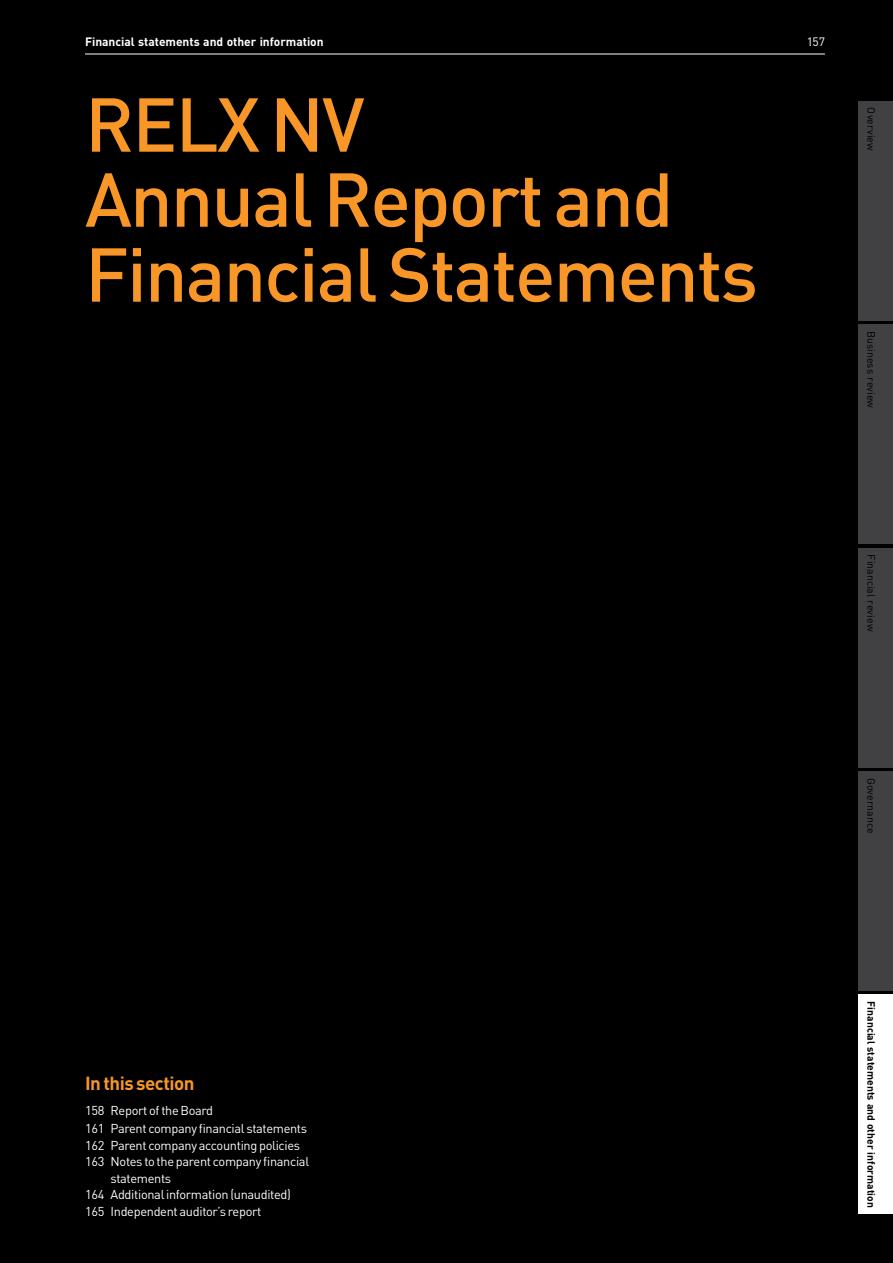
<style>
.page{position:relative;width:893px;height:1263px;background:#000}
.page>*{position:absolute;margin:0;border:0;box-sizing:border-box;transform-origin:0 0}
.t1{font:500 75px/75px "DIN Pro";letter-spacing:-.025em;color:#f89728}
.t2{font:700 18.75px "DIN Pro";letter-spacing:-.025em;color:#f89728}
.t3{font:12.75px/18.1px "DIN Pro";letter-spacing:-.025em;color:#fff}
.t4{font:700 12px "DIN Pro";color:#fff}
.t5{font:12px "DIN Pro";color:#fff}
.t6{font:10.5px "DIN Pro";letter-spacing:.005em;color:#000}
.t7{font:700 10.5px "DIN Pro";letter-spacing:.005em;color:#000}
</style>
<div class="page">
<div style="left:859px;top:995px;width:34px;height:219px;background:#fff"></div>
<div style="left:859px;top:771px;width:34px;height:219px;background:#414042"></div>
<div style="left:859px;top:548px;width:34px;height:219px;background:#414042"></div>
<div style="left:859px;top:324px;width:34px;height:220px;background:#414042"></div>
<div style="left:859px;top:101px;width:34px;height:219px;background:#414042"></div>
<hr style="left:85px;top:54px;width:740px;height:1px;background:#fff">
<p class="t4" style="left:85px;top:33px;width:240px">Financial statements and other information</p>
<p class="t5" style="left:807px;top:33px;width:20px">157</p>
<h1 class="t1" style="left:85px;top:84px;width:674px">RELX NV<br>Annual Report and<br>Financial Statements</h1>
<p class="t6" style="left:878px;top:107px;width:45px;rotate:90deg">Overview</p>
<p class="t6" style="left:878px;top:331px;width:79px;rotate:90deg">Business review</p>
<p class="t6" style="left:878px;top:554px;width:78px;rotate:90deg">Financial review</p>
<p class="t6" style="left:878px;top:778px;width:57px;rotate:90deg">Governance</p>
<h2 class="t2" style="left:85px;top:1071px;width:111px">In this section</h2>
<p class="t3" style="left:85px;top:1101px;width:224px">158 Report of the Board<br>161 Parent company financial statements</p>
<p class="t3" style="left:85px;top:1135px;width:217px">162 Parent company accounting policies</p>
<p class="t3" style="left:85px;top:1152px;width:226px">163 Notes to the parent company financial</p>
<p class="t3" style="left:111px;top:1168px;width:62px">statements</p>
<p class="t3" style="left:85px;top:1185px;width:207px">164 Additional information (unaudited)</p>
<p class="t3" style="left:85px;top:1201px;width:178px">165 Independent auditor’s report</p>
<p class="t7" style="left:878px;top:1001px;width:208px;rotate:90deg">Financial statements and other information</p>
</div>
